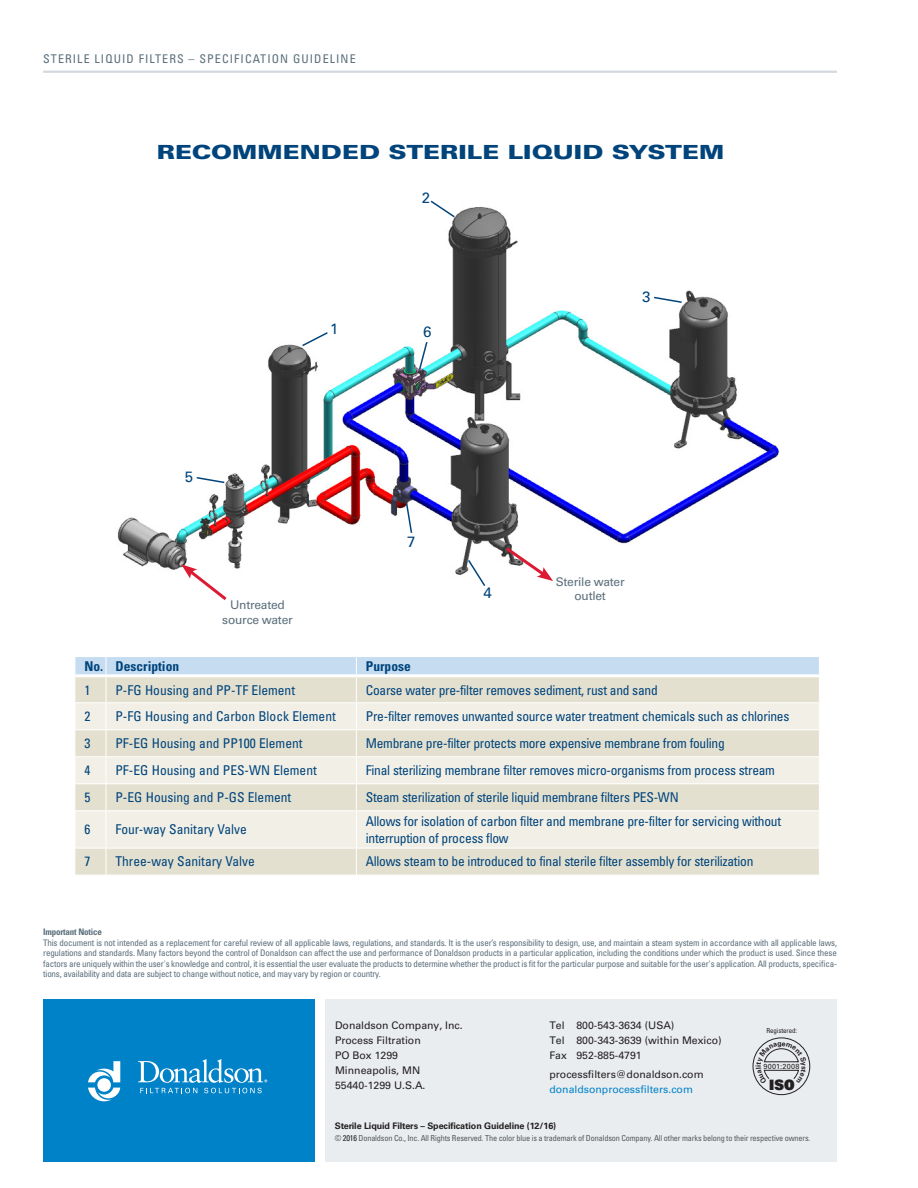
<style>
.page{position:relative;width:918px;height:1188px;background:#fff}
.page>*{position:absolute;margin:0;border:0;box-sizing:border-box;transform-origin:0 0}
.t1{font:900 19.5px "Univers LT Std";color:#00447b;scale:1.3 1}
.t2{font:15px "Univers LT Std";color:#00447b}
.t3{font:14.4px "Univers LT Std X Black";color:#231f20;scale:.93 1}
.Table_Copy-_Left{font:condensed 13.5px/16.5px "Univers LT Std";letter-spacing:-.02em;color:#00447b}
.Table_Copy-_Left-2{font:condensed 13.5px "Univers LT Std";color:#00447b}
.Table_Copy-_Left-3{font:700 condensed 13.5px "Univers LT Std";color:#00447b}
.t4{font:condensed 12px "Univers LT Std";letter-spacing:.09em;color:#5b6f7b}
.t5{font:12px/14.4px "Univers LT Std";letter-spacing:-.02em;color:#5b6f7b;text-align:center}
.t6{font:10.5px/15px "Univers LT Std";color:#231f20}
.t7{font:10.5px "Univers LT Std";color:#0082c8}
.t8{font:condensed 9px/10.5px "Univers LT Std";letter-spacing:-.02em;color:#5b6f7b;text-align:justify}
.t9{font:700 9px "Univers LT Std";letter-spacing:-.01em;color:#231f20}
.t10{font:700 condensed 9px "Univers LT Std";letter-spacing:-.02em;color:#5b6f7b}
.t11{font:condensed 8.25px "Univers LT Std";letter-spacing:-.02em;color:#57585a}
.t12{font:7.35px "Univers LT Std";letter-spacing:.02em;color:#231f20}
.t13{font:condensed 6.9px "Univers LT Std";letter-spacing:-.01em;color:#231f20}
.s1{color:#231f20}
</style>
<div class="page">
<div style="left:43px;top:999px;width:272px;height:163px;background:#0082c8"></div>
<div style="left:325px;top:999px;width:512px;height:163px;background:#eaedf0"></div>
<div style="left:753px;top:1038px;width:57px;height:57px;border:1px solid #231f20;border-radius:50%"></div>
<svg style="left:88px;top:1061px;width:32px;height:40px"></svg>
<svg style="left:138px;top:1059px;width:129px;height:34px"></svg>
<hr style="left:43px;top:71px;width:794px;height:2px;background:#d3d9de">
<div style="left:76px;top:849px;width:743px;height:26px;background:#e4e0d0"></div>
<div style="left:76px;top:811px;width:743px;height:37px;background:#f2efe6"></div>
<hr style="left:106px;top:811px;width:1px;height:37px;background:#fff">
<hr style="left:356px;top:811px;width:1px;height:37px;background:#fff">
<svg style="left:75px;top:848px;width:1px;height:27px"></svg>
<svg style="left:106px;top:848px;width:1px;height:27px"></svg>
<svg style="left:356px;top:848px;width:1px;height:27px"></svg>
<svg style="left:75px;top:656px;width:744px;height:154px;background:#e6e6dd"></svg>
<img style="left:117px;top:206px;width:662px;height:369px">
<svg style="left:301px;top:331px;width:28px;height:17px"></svg>
<svg style="left:429px;top:200px;width:27px;height:19px"></svg>
<svg style="left:652px;top:296px;width:31px;height:8px"></svg>
<svg style="left:467px;top:558px;width:20px;height:28px"></svg>
<svg style="left:195px;top:476px;width:31px;height:8px"></svg>
<svg style="left:418px;top:340px;width:11px;height:31px"></svg>
<svg style="left:405px;top:502px;width:8px;height:33px"></svg>
<svg style="left:181px;top:564px;width:49px;height:36px"></svg>
<svg style="left:503px;top:544px;width:50px;height:37px"></svg>
<svg style="left:756px;top:1042px;width:50px;height:42px"></svg>
<h3 class="t4" style="left:43px;top:51px;width:314px">STERILE LIQUID FILTERS – SPECIFICATION GUIDELINE</h3>
<p class="t1" style="left:157px;top:140px;width:438px">RECOMMENDED STERILE LIQUID SYSTEM</p>
<p class="t2" style="left:330px;top:320px;width:10px">1</p>
<p class="t2" style="left:185px;top:468px;width:10px">5</p>
<p class="t5" style="left:222px;top:598px;width:72px">Untreated source water</p>
<p class="t2" style="left:422px;top:189px;width:10px">2</p>
<p class="t2" style="left:423px;top:323px;width:10px">6</p>
<p class="t2" style="left:642px;top:288px;width:10px">3</p>
<p class="t2" style="left:407px;top:533px;width:10px">7</p>
<p class="t2" style="left:484px;top:584px;width:10px">4</p>
<p class="t5" style="left:556px;top:575px;width:70px">Sterile water outlet</p>
<p class="Table_Copy-_Left-3" style="left:84px;top:657px;width:20px">No.</p>
<p class="Table_Copy-_Left-3" style="left:115px;top:657px;width:65px">Description</p>
<p class="Table_Copy-_Left-3" style="left:366px;top:657px;width:46px">Purpose</p>
<p class="Table_Copy-_Left" style="left:84px;top:682px;width:7px">1</p>
<p class="Table_Copy-_Left-2" style="left:115px;top:681px;width:181px">P-FG Housing and PP-TF Element</p>
<p class="Table_Copy-_Left" style="left:366px;top:682px;width:293px">Coarse water pre-filter removes sediment, rust and sand</p>
<p class="Table_Copy-_Left" style="left:84px;top:708px;width:7px">2</p>
<p class="Table_Copy-_Left-2" style="left:115px;top:708px;width:222px">P-FG Housing and Carbon Block Element</p>
<p class="Table_Copy-_Left" style="left:366px;top:708px;width:425px">Pre-filter removes unwanted source water treatment chemicals such as chlorines</p>
<p class="Table_Copy-_Left" style="left:84px;top:735px;width:7px">3</p>
<p class="Table_Copy-_Left-2" style="left:115px;top:735px;width:189px">PF-EG Housing and PP100 Element</p>
<p class="Table_Copy-_Left" style="left:366px;top:735px;width:360px">Membrane pre-filter protects more expensive membrane from fouling</p>
<p class="Table_Copy-_Left" style="left:84px;top:762px;width:7px">4</p>
<p class="Table_Copy-_Left-2" style="left:115px;top:762px;width:203px">PF-EG Housing and PES-WN Element</p>
<p class="Table_Copy-_Left" style="left:366px;top:762px;width:411px">Final sterilizing membrane filter removes micro-organisms from process stream</p>
<p class="Table_Copy-_Left" style="left:84px;top:789px;width:7px">5</p>
<p class="Table_Copy-_Left-2" style="left:115px;top:789px;width:177px">P-EG Housing and P-GS Element</p>
<p class="Table_Copy-_Left" style="left:366px;top:789px;width:314px">Steam sterilization of sterile liquid membrane filters PES-WN</p>
<p class="Table_Copy-_Left" style="left:84px;top:821px;width:7px">6</p>
<p class="Table_Copy-_Left-2" style="left:115px;top:821px;width:133px">Four-way Sanitary Valve</p>
<p class="Table_Copy-_Left" style="left:366px;top:813px;width:417px">Allows for isolation of carbon filter and membrane pre-filter for servicing without interruption of process flow</p>
<p class="Table_Copy-_Left" style="left:84px;top:853px;width:7px">7</p>
<p class="Table_Copy-_Left-2" style="left:115px;top:853px;width:141px">Three-way Sanitary Valve</p>
<p class="Table_Copy-_Left" style="left:366px;top:853px;width:389px">Allows steam to be introduced to final sterile filter assembly for sterilization</p>
<p class="t10" style="left:43px;top:927px;width:60px">Important Notice</p>
<p class="t8" style="left:43px;top:937px;width:795px">This document is not intended as a replacement for careful review of all applicable laws, regulations, and standards. It is the user’s responsibility to design, use, and maintain a steam system in accordance with all applicable laws, regulations and standards. Many factors beyond the control of Donaldson can affect the use and performance of Donaldson products in a particular application, including the conditions under which the product is used. Since these factors are uniquely within the user's knowledge and control, it is essential the user evaluate the products to determine whether the product is fit for the particular purpose and suitable for the user's application. All products, specifica&shy;tions, availability and data are subject to change without notice, and may vary by region or country.</p>
<p class="t6" style="left:335px;top:1018px;width:129px">Donaldson Company, Inc.<br>Process Filtration<br>PO Box 1299<br>Minneapolis, MN<br>55440-1299 U.S.A.</p>
<p class="t6" style="left:549px;top:1018px;width:174px">Tel 800-543-3634 (USA)<br>Tel 800-343-3639 (within Mexico)<br>Fax 952-885-4791</p>
<p class="t6" style="left:549px;top:1067px;width:156px">processfilters@donaldson.com</p>
<p class="t7" style="left:549px;top:1083px;width:145px">donaldsonprocessfilters.com</p>
<p class="t13" style="left:766px;top:1027px;width:32px">Registered:</p>
<p class="t12" style="left:764px;top:1062px;width:37px">9001:2008</p>
<h3 class="t3" style="left:769px;top:1075px;width:29px">ISO</h3>
<p class="t9" style="left:335px;top:1121px;width:223px">Sterile Liquid Filters – Specification Guideline (12/16)</p>
<p class="t11" style="left:335px;top:1133px;width:477px">© <span class="s1">2016</span> Donaldson Co., Inc. All Rights Reserved. The color blue is a trademark of Donaldson Company. All other marks belong to their respective owners.</p>
</div>
